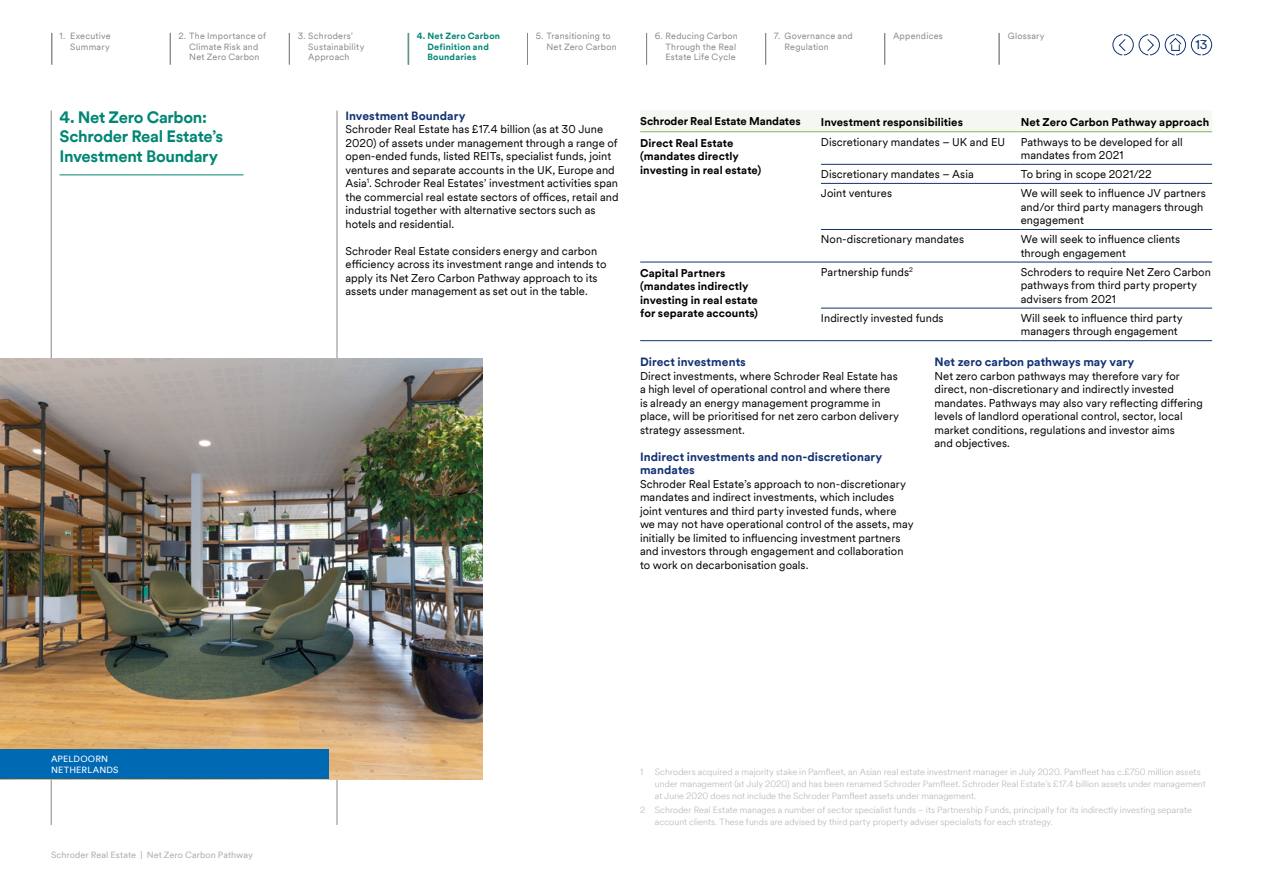
<style>
.page{position:relative;width:1263px;height:893px;background:#fff}
.page>*{position:absolute;margin:0;border:0;box-sizing:border-box;transform-origin:0 0}
.MainheadLevel1{font:700 16.5px/19.5px "Schroders Circular TT";letter-spacing:-.02em;color:#008674}
.t1{font:12.75px "Schroders Circular TT";color:#123274}
.SubheadLevel1{font:700 12px/13.5px "Schroders Circular TT";letter-spacing:.005em;color:#123274}
.BodyText{font:11.25px/13.5px "Schroders Circular TT";letter-spacing:.005em;color:#000}
.TableHeadLevel1{font:700 11.25px/13.5px "Schroders Circular TT";letter-spacing:.005em;color:#000}
.BodyTextNotesIndent{font:300 9px/12px "Schroders Circular TT";letter-spacing:.01em;color:#b3b2b2}
.t2{font:9px/10.5px "Schroders Circular TT";letter-spacing:.025em;color:#878787}
.t3{font:9px "Schroders Circular TT";letter-spacing:.01em;color:#b3b2b2}
.t4{font:700 9px/10.5px "Schroders Circular TT";letter-spacing:.025em;color:#008674}
.ImageCaption{font:9px/10.5px "Schroders Circular TT";letter-spacing:.02em;color:#fff}
</style>
<div class="page">
<hr style="left:170px;top:33px;width:1px;height:32px;background:#878787">
<hr style="left:51px;top:111px;width:1px;height:714px;background:#878787">
<hr style="left:337px;top:111px;width:1px;height:714px;background:#878787">
<img style="left:0;top:359px;width:483px;height:420px">
<hr style="left:60px;top:175px;width:183px;height:1px;background:#008674">
<div style="left:0;top:749px;width:328px;height:30px;background:#0069b4"></div>
<div style="left:640px;top:111px;width:572px;height:20px;background:#f4f8f0"></div>
<hr style="left:821px;top:164px;width:200px;height:1px;background:#123274">
<hr style="left:1021px;top:164px;width:191px;height:1px;background:#123274">
<hr style="left:821px;top:183px;width:200px;height:1px;background:#123274">
<hr style="left:1021px;top:183px;width:191px;height:1px;background:#123274">
<hr style="left:821px;top:229px;width:200px;height:1px;background:#123274">
<hr style="left:1021px;top:229px;width:191px;height:1px;background:#123274">
<hr style="left:640px;top:262px;width:181px;height:1px;background:#123274">
<hr style="left:821px;top:262px;width:200px;height:1px;background:#123274">
<hr style="left:1021px;top:262px;width:191px;height:1px;background:#123274">
<hr style="left:821px;top:308px;width:200px;height:1px;background:#123274">
<hr style="left:1021px;top:308px;width:191px;height:1px;background:#123274">
<hr style="left:640px;top:340px;width:181px;height:1px;background:#123274">
<hr style="left:821px;top:340px;width:200px;height:1px;background:#123274">
<hr style="left:1021px;top:340px;width:191px;height:1px;background:#123274">
<hr style="left:640px;top:131px;width:181px;height:1px;background:#7db759">
<hr style="left:821px;top:131px;width:200px;height:1px;background:#7db759">
<hr style="left:1021px;top:131px;width:191px;height:1px;background:#7db759">
<svg style="left:1112px;top:34px;width:100px;height:21px"></svg>
<div style="left:1171px;top:44px;width:9px;height:7px;border:1px solid #123274"></div>
<hr style="left:52px;top:33px;width:1px;height:32px;background:#878787">
<hr style="left:289px;top:33px;width:1px;height:32px;background:#878787">
<hr style="left:408px;top:33px;width:1px;height:32px;background:#878787">
<hr style="left:527px;top:33px;width:1px;height:32px;background:#878787">
<hr style="left:646px;top:33px;width:1px;height:32px;background:#878787">
<hr style="left:765px;top:33px;width:1px;height:32px;background:#878787">
<hr style="left:884px;top:33px;width:1px;height:32px;background:#878787">
<hr style="left:999px;top:33px;width:1px;height:32px;background:#878787">
<p class="t2" style="left:60px;top:31px;width:53px;text-align:right">1. Executive<br>Summary</p>
<p class="t2" style="left:308px;top:31px;width:58px;text-indent:-11px">3. Schroders’<br>Sustainability<br>Approach</p>
<p class="t2" style="left:784px;top:31px;width:70px;text-indent:-11px">7. Governance and<br>Regulation</p>
<p class="t2" style="left:893px;top:31px;width:51px">Appendices</p>
<p class="t2" style="left:179px;top:31px;width:89px">2. The Importance of</p>
<p class="t2" style="left:1008px;top:31px;width:38px">Glossary</p>
<p class="t2" style="left:189px;top:41px;width:72px">Climate Risk and<br>Net Zero Carbon</p>
<p class="t4" style="left:427px;top:31px;width:74px;text-indent:-11px">4. Net Zero Carbon<br>Definition and<br>Boundaries</p>
<p class="t2" style="left:665px;top:31px;width:74px;text-indent:-11px">6. Reducing Carbon<br>Through the Real<br>Estate Life Cycle</p>
<p class="t2" style="left:546px;top:31px;width:72px;text-indent:-11px">5. Transitioning to<br>Net Zero Carbon</p>
<p class="t1" style="left:1195px;top:36px;width:14px">13</p>
<h1 class="MainheadLevel1" style="left:60px;top:107px;width:165px">4. Net Zero Carbon:<br>Schroder Real Estate’s<br>Investment Boundary</h1>
<h3 class="SubheadLevel1" style="left:345px;top:108px;width:121px">Investment Boundary</h3>
<p class="BodyText" style="left:345px;top:122px;width:275px">Schroder Real Estate has £17.4 billion (as at 30 June 2020) of assets under management through a range of open-ended funds, listed REITs, specialist funds, joint ventures and separate accounts in the UK, Europe and Asia<sup>1</sup>. Schroder Real Estates’ investment activities span the commercial real estate sectors of offices, retail and industrial together with alternative sectors such as hotels and residential.</p>
<p class="BodyText" style="left:345px;top:243px;width:262px">Schroder Real Estate considers energy and carbon efficiency across its investment range and intends to apply its Net Zero Carbon Pathway approach to its assets under management as set out in the table.</p>
<p class="TableHeadLevel1" style="left:640px;top:114px;width:162px">Schroder Real Estate Mandates</p>
<p class="TableHeadLevel1" style="left:821px;top:115px;width:144px">Investment responsibilities</p>
<p class="TableHeadLevel1" style="left:1021px;top:115px;width:190px">Net Zero Carbon Pathway approach</p>
<p class="TableHeadLevel1" style="left:640px;top:135px;width:95px">Direct Real Estate</p>
<p class="TableHeadLevel1" style="left:640px;top:149px;width:123px">(mandates directly investing in real estate)</p>
<p class="BodyText" style="left:821px;top:134px;width:186px">Discretionary mandates – UK and EU</p>
<p class="BodyText" style="left:1021px;top:134px;width:164px">Pathways to be developed for all mandates from 2021</p>
<p class="BodyText" style="left:821px;top:167px;width:154px">Discretionary mandates – Asia</p>
<p class="BodyText" style="left:1021px;top:167px;width:133px">To bring in scope 2021/22</p>
<p class="BodyText" style="left:821px;top:186px;width:73px">Joint ventures</p>
<p class="BodyText" style="left:1021px;top:186px;width:187px">We will seek to influence JV partners and/or third party managers through engagement</p>
<p class="BodyText" style="left:821px;top:232px;width:145px">Non-discretionary mandates</p>
<p class="BodyText" style="left:1021px;top:232px;width:161px">We will seek to influence clients through engagement</p>
<p class="TableHeadLevel1" style="left:640px;top:266px;width:87px">Capital Partners</p>
<p class="TableHeadLevel1" style="left:640px;top:279px;width:119px">(mandates indirectly investing in real estate for separate accounts)</p>
<p class="BodyText" style="left:821px;top:265px;width:94px">Partnership funds<sup>2</sup></p>
<p class="BodyText" style="left:1021px;top:265px;width:192px">Schroders to require Net Zero Carbon pathways from third party property advisers from 2021</p>
<p class="BodyText" style="left:821px;top:311px;width:124px">Indirectly invested funds</p>
<p class="BodyText" style="left:1021px;top:311px;width:163px">Will seek to influence third party</p>
<p class="BodyText" style="left:1021px;top:324px;width:158px">managers through engagement</p>
<h3 class="SubheadLevel1" style="left:640px;top:355px;width:107px">Direct investments</h3>
<p class="BodyText" style="left:640px;top:369px;width:261px">Direct investments, where Schroder Real Estate has a high level of operational control and where there is already an energy management programme in place, will be prioritised for net zero carbon delivery strategy assessment.</p>
<h3 class="SubheadLevel1" style="left:640px;top:449px;width:244px">Indirect investments and non-discretionary mandates</h3>
<p class="BodyText" style="left:640px;top:477px;width:275px">Schroder Real Estate’s approach to non-discretionary mandates and indirect investments, which includes joint ventures and third party invested funds, where we may not have operational control of the assets, may initially be limited to influencing investment partners and investors through engagement and collaboration to work on decarbonisation goals.</p>
<h3 class="SubheadLevel1" style="left:934px;top:355px;width:201px">Net zero carbon pathways may vary</h3>
<p class="BodyText" style="left:934px;top:369px;width:270px">Net zero carbon pathways may therefore vary for direct, non-discretionary and indirectly invested mandates. Pathways may also vary reflecting differing levels of landlord operational control, sector, local market conditions, regulations and investor aims<br>and objectives.</p>
<p class="ImageCaption" style="left:51px;top:754px;width:69px">APELDOORN<br>NETHERLANDS</p>
<p class="t3" style="left:51px;top:849px;width:204px">Schroder Real Estate | Net Zero Carbon Pathway</p>
<p class="BodyTextNotesIndent" style="left:640px;top:765px;width:5px">1</p>
<p class="BodyTextNotesIndent" style="left:655px;top:765px;width:552px">Schroders acquired a majority stake in Pamfleet, an Asian real estate investment manager in July 2020. Pamfleet has c.£750 million assets under management (at July 2020) and has been renamed Schroder Pamfleet. Schroder Real Estate’s £17.4 billion assets under management at June 2020 does not include the Schroder Pamfleet assets under management.</p>
<p class="BodyTextNotesIndent" style="left:655px;top:803px;width:538px;text-indent:-15px">2 Schroder Real Estate manages a number of sector specialist funds – its Partnership Funds, principally for its indirectly investing separate account clients. These funds are advised by third party property adviser specialists for each strategy.</p>
</div>
